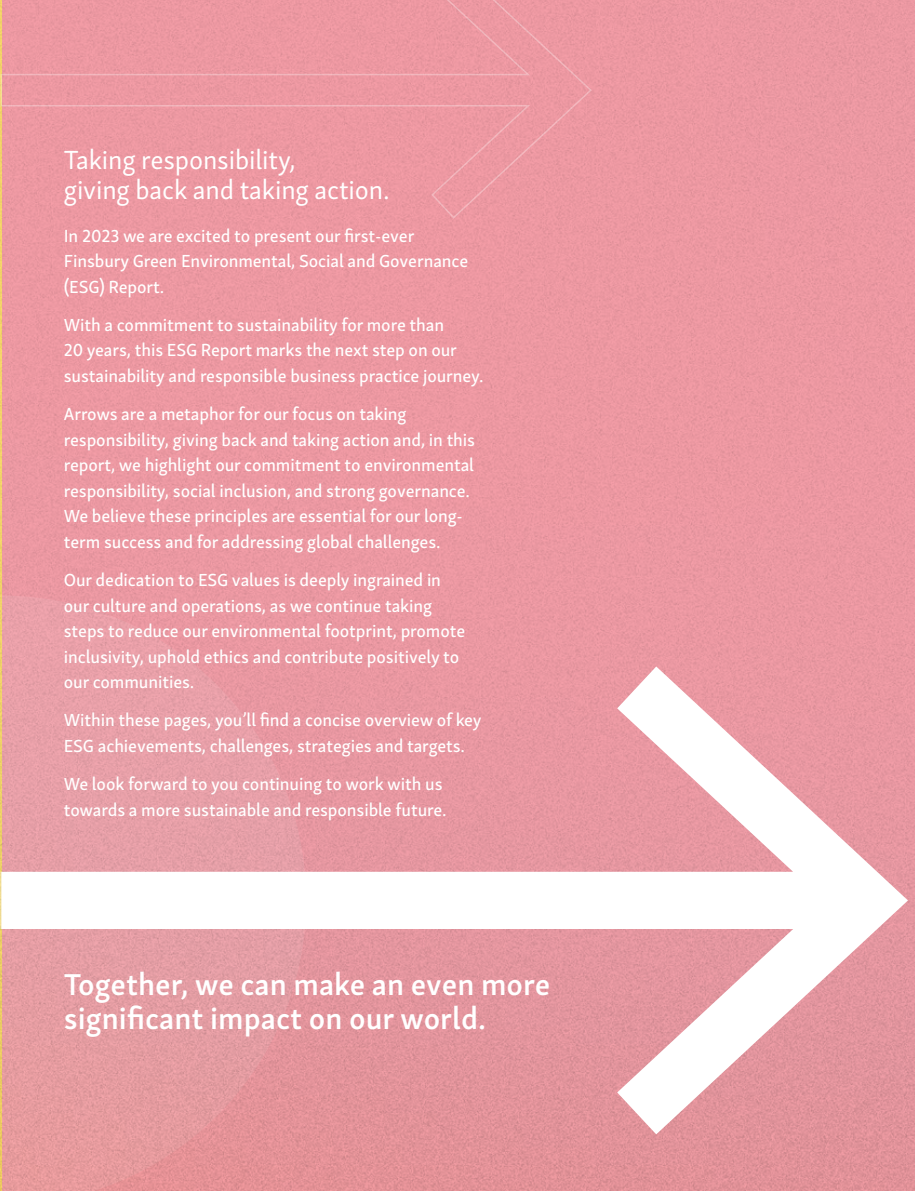
<style>
.page{position:relative;width:915px;height:1191px;background:#fff}
.page>*{position:absolute;margin:0;border:0;box-sizing:border-box;transform-origin:0 0}
.t1{font:600 31.05px/34.2px "Skolar Sans Latn";color:#fff}
.t2{font:27px/30px "Skolar Sans Latn";letter-spacing:-.005em;color:#fff}
.t3{font:18px/25.5px "Skolar Sans Latn Me";letter-spacing:-.005em;color:#fff}
</style>
<div class="page">
<img style="left:1px;top:0;width:913px;height:1191px">
<svg style="left:1px;top:666px;width:906px;height:468px;fill:#e799a2"></svg>
<div style="left:1px;top:0;width:590px;height:219px;background:#ed98a2"></div>
<svg style="left:0;top:0;width:1px;height:1191px"></svg>
<h2 class="t2" style="left:64px;top:143px;width:327px">Taking responsibility,<br>giving back and taking action.</h2>
<p class="t3" style="left:64px;top:221px;width:406px">In 2023 we are excited to present our first-ever<br>Finsbury Green Environmental, Social and Governance (ESG) Report.</p>
<p class="t3" style="left:64px;top:310px;width:421px">With a commitment to sustainability for more than<br>20 years, this ESG Report marks the next step on our sustainability and responsible business practice journey.</p>
<p class="t3" style="left:64px;top:400px;width:412px">Arrows are a metaphor for our focus on taking responsibility, giving back and taking action and, in this report, we highlight our commitment to environmental responsibility, social inclusion, and strong governance.<br>We believe these principles are essential for our long&shy;term success and for addressing global challenges.</p>
<p class="t3" style="left:64px;top:566px;width:403px">Our dedication to ESG values is deeply ingrained in our culture and operations, as we continue taking steps to reduce our environmental footprint, promote inclusivity, uphold ethics and contribute positively to our communities.</p>
<p class="t3" style="left:64px;top:706px;width:419px">Within these pages, you’ll find a concise overview of key<br>ESG achievements, challenges, strategies and targets.</p>
<p class="t3" style="left:64px;top:770px;width:384px">We look forward to you continuing to work with us towards a more sustainable and responsible future.</p>
<h1 class="t1" style="left:64px;top:964px;width:487px">Together, we can make an even more significant impact on our world.</h1>
</div>
